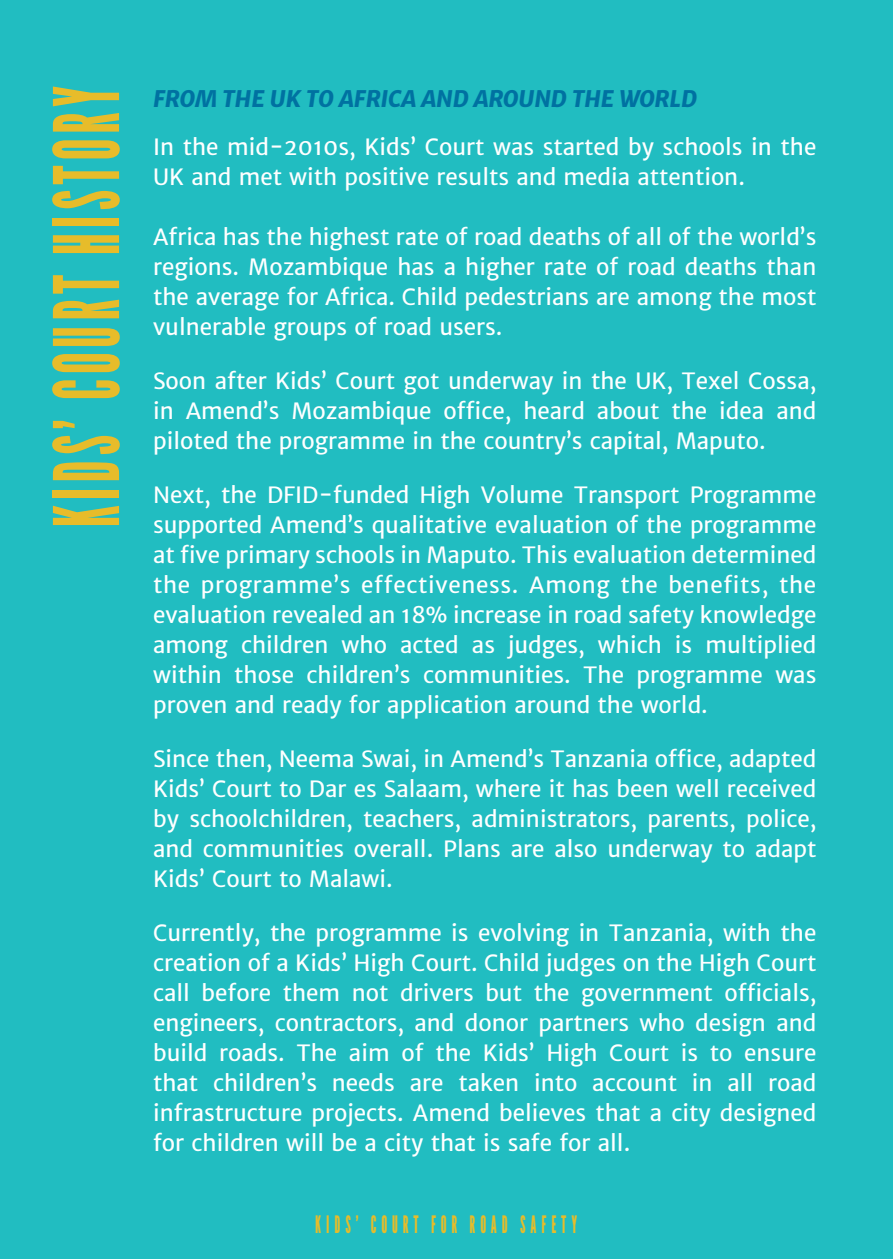
<style>
.page{position:relative;width:893px;height:1259px;background:#21bdc1}
.page>*{position:absolute;margin:0;border:0;box-sizing:border-box;transform-origin:0 0}
.t1{font:condensed 90px "League Gothic";letter-spacing:.05em;color:#e7bc2a}
.t2{font:condensed 24px "League Gothic";letter-spacing:.2em;color:#e7bc2a}
.t3{font:22.5px/30px "Merriweather Sans";color:#fff;text-align:justify}
.t4{font:italic 800 22.5px "Merriweather Sans";color:#0071a1}
</style>
<div class="page">
<h1 class="t1" style="left:33px;top:526px;width:443px;rotate:-90deg">KIDS’ COURT HISTORY</h1>
<p class="t4" style="left:153px;top:85px;width:545px">FROM THE UK TO AFRICA AND AROUND THE WORLD</p>
<p class="t3" style="left:153px;top:132px;width:665px">In the mid-2010s, Kids’ Court was started by schools in the<br>UK and met with positive results and media attention.</p>
<p class="t3" style="left:153px;top:222px;width:665px">Africa has the highest rate of road deaths of all of the world’s regions. Mozambique has a higher rate of road deaths than the average for Africa. Child pedestrians are among the most vulnerable groups of road users.</p>
<p class="t3" style="left:153px;top:366px;width:665px">Soon after Kids’ Court got underway in the UK, Texel Cossa, in Amend’s Mozambique office, heard about the idea and piloted the programme in the country’s capital, Maputo.</p>
<p class="t3" style="left:153px;top:480px;width:665px">Next, the DFID-funded High Volume Transport Programme supported Amend’s qualitative evaluation of the programme at five primary schools in Maputo. This evaluation determined the programme’s effectiveness. Among the benefits, the evaluation revealed an 18% increase in road safety knowledge among children who acted as judges, which is multiplied within those children’s communities. The programme was proven and ready for application around the world.</p>
<p class="t3" style="left:153px;top:744px;width:665px">Since then, Neema Swai, in Amend’s Tanzania office, adapted Kids’ Court to Dar es Salaam, where it has been well received by schoolchildren, teachers, administrators, parents, police, and communities overall. Plans are also underway to adapt Kids’ Court to Malawi.</p>
<p class="t3" style="left:153px;top:918px;width:665px">Currently, the programme is evolving in Tanzania, with the creation of a Kids’ High Court. Child judges on the High Court call before them not drivers but the government officials, engineers, contractors, and donor partners who design and build roads. The aim of the Kids’ High Court is to ensure that children’s needs are taken into account in all road infrastructure projects. Amend believes that a city designed for children will be a city that is safe for all.</p>
<p class="t2" style="left:316px;top:1210px;width:263px">KIDS’ COURT FOR ROAD SAFETY</p>
</div>
